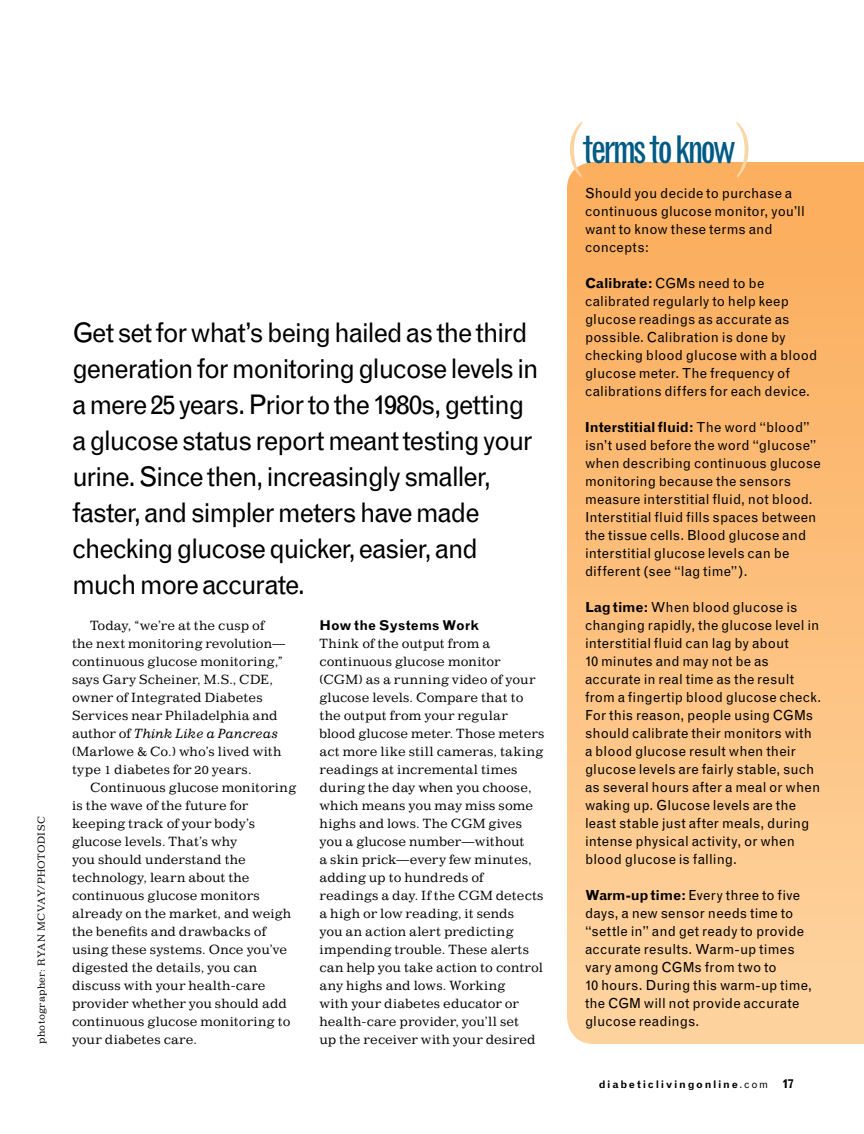
<style>
.page{position:relative;width:864px;height:1134px;background:#fff}
.page>*{position:absolute;margin:0;border:0;box-sizing:border-box;transform-origin:0 0}
.t1{font:condensed 37.5px "Grotesque";letter-spacing:-.08em;color:#005a84}
.t2{font:27px/36px "Grotesque";letter-spacing:-.05em;color:#000}
.t3{font:13.8px/18px "Grotesque";letter-spacing:.01em;color:#000}
.t4{font:700 13.5px "Grotesque";color:#000}
.t5{font:12.75px/18px "Impressum";letter-spacing:.005em;color:#000}
.t6{font:700 10.5px "Grotesque";color:#000}
.t7{font:9.75px "Impressum";letter-spacing:.02em;color:#000}
.s1{font-style:italic}
.s2{font-weight:300;font-size:63px;color:#fed29d}
.s3{font-weight:300;font-size:63px;color:#fad7a6}
.s4{font-weight:700}
.s5{font-weight:400}
.s6{font-size:12px}
</style>
<div class="page">
<svg style="left:567px;top:162px;width:297px;height:882px;background:#fcc07d"></svg>
<p class="t7" style="left:35px;top:1044px;width:229px;rotate:-90deg">photographer: RYAN MCVAY/PHOTODISC</p>
<p class="t2" style="left:72px;top:315px;width:468px">Get set for what’s being hailed as the third generation for monitoring glucose levels in a mere 25 years. Prior to the 1980s, getting a glucose status report meant testing your urine. Since then, increasingly smaller, faster, and simpler meters have made checking glucose quicker, easier, and much more accurate.</p>
<p class="t5" style="left:72px;top:616px;width:215px;text-indent:18px">Today, “we’re at the cusp of the next monitoring revolution— continuous glucose monitoring,” says Gary Scheiner, M.S., CDE, owner of Integrated Diabetes<br>Services near Philadelphia and author of <span class="s1">Think Like a Pancreas </span>(Marlowe &amp; Co.) who’s lived with type 1 diabetes for 20 years.</p>
<p class="t5" style="left:72px;top:778px;width:226px;text-indent:18px">Continuous glucose monitoring is the wave of the future for keeping track of your body’s glucose levels. That’s why<br>you should understand the technology, learn about the continuous glucose monitors already on the market, and weigh the benefits and drawbacks of using these systems. Once you’ve digested the details, you can discuss with your health-care provider whether you should add continuous glucose monitoring to your diabetes care.</p>
<p class="t4" style="left:320px;top:617px;width:161px">How the Systems Work</p>
<p class="t5" style="left:320px;top:634px;width:227px">Think of the output from a continuous glucose monitor (CGM) as a running video of your glucose levels. Compare that to the output from your regular blood glucose meter. Those meters act more like still cameras, taking readings at incremental times during the day when you choose, which means you may miss some highs and lows. The CGM gives you a glucose number—without<br>a skin prick—every few minutes, adding up to hundreds of readings a day. If the CGM detects a high or low reading, it sends<br>you an action alert predicting impending trouble. These alerts can help you take action to control any highs and lows. Working<br>with your diabetes educator or health-care provider, you’ll set<br>up the receiver with your desired</p>
<h1 class="t1" style="left:567px;top:127px;width:186px"><span class="s2">(</span>terms to know<span class="s3">)</span></h1>
<p class="t3" style="left:585px;top:184px;width:221px">Should you decide to purchase a continuous glucose monitor, you’ll want to know these terms and concepts:</p>
<p class="t3" style="left:585px;top:274px;width:234px"><span class="s4">Calibrate:</span> CGMs need to be calibrated regularly to help keep glucose readings as accurate as possible. Calibration is done by checking blood glucose with a blood glucose meter. The frequency of calibrations differs for each device.</p>
<p class="t3" style="left:585px;top:418px;width:237px"><span class="s4">I nterstitial fluid:</span> The word “blood” isn’t used before the word “glucose” when describing continuous glucose monitoring because the sensors measure interstitial fluid, not blood.<br>Interstitial fluid fills spaces between the tissue cells. Blood glucose and interstitial glucose levels can be different (see “lag time”).</p>
<p class="t3" style="left:585px;top:598px;width:238px"><span class="s4">Lag time:</span> When blood glucose is changing rapidly, the glucose level in interstitial fluid can lag by about<br>10 minutes and may not be as accurate in real time as the result from a fingertip blood glucose check.<br>For this reason, people using CGMs should calibrate their monitors with a blood glucose result when their glucose levels are fairly stable, such as several hours after a meal or when waking up. Glucose levels are the least stable just after meals, during intense physical activity, or when blood glucose is falling.</p>
<p class="t3" style="left:585px;top:886px;width:228px"><span class="s4">Warm-up time:</span> Every three to five days, a new sensor needs time to “settle in” and get ready to provide accurate results. Warm-up times vary among CGMs from two to<br>10 hours. During this warm-up time, the CGM will not provide accurate glucose readings.</p>
<p class="t6" style="left:599px;top:1078px;width:196px">diabeticlivingonline<span class="s5">.com</span> <span class="s6">17</span></p>
</div>
